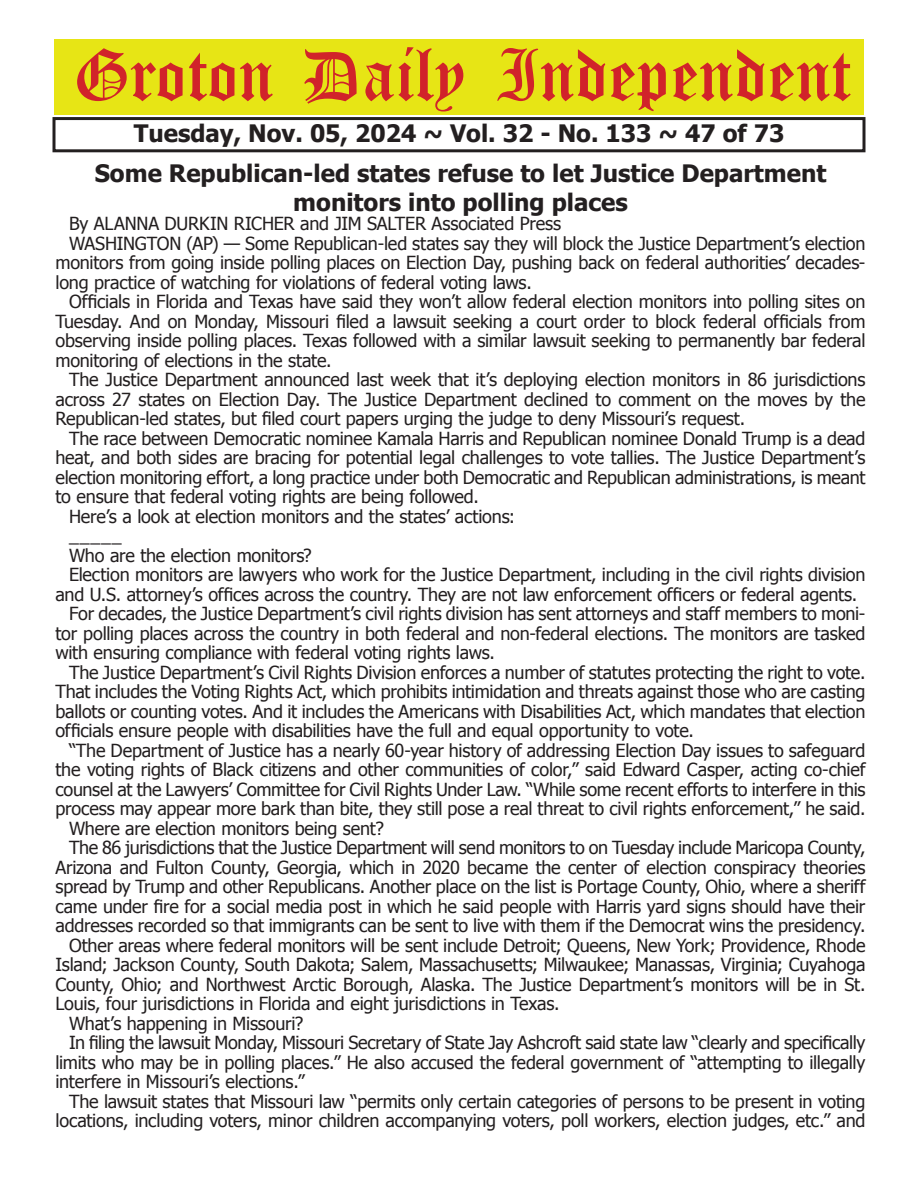
<style>
.page{position:relative;width:918px;height:1188px;background:#fff}
.page>*{position:absolute;margin:0;border:0;box-sizing:border-box;transform-origin:0 0}
.t1{font:54px "Old English Five";color:#d1232a}
.t2{font:700 24px/28.8px "Tahoma";color:#231f20;text-align:center}
.t3{font:18px "Tahoma";letter-spacing:-.015em;color:#231f20}
</style>
<div class="page">
<div style="left:52px;top:117px;width:814px;height:35px;border:3px solid #231f20"></div>
<div style="left:54px;top:40px;width:810px;height:75px;background:#e7e515"></div>
<h1 class="t1" style="left:73px;top:50px;width:779px">Groton Daily Independent</h1>
<h2 class="t2" style="left:134px;top:117px;width:652px">Tuesday, Nov. 05, 2024 ~ Vol. 32 - No. 133 ~ 47 of 73</h2>
<h2 class="t2" style="left:95px;top:157px;width:733px">Some Republican-led states refuse to let Justice Department monitors into polling places</h2>
<p class="t3" style="left:69px;top:212px;width:494px">By ALANNA DURKIN RICHER and JIM SALTER Associated Press</p>
<p class="t3" style="left:69px;top:231px;width:798px">WASHINGTON (AP) — Some Republican-led states say they will block the Justice Department’s election</p>
<p class="t3" style="left:56px;top:251px;width:812px">monitors from going inside polling places on Election Day, pushing back on federal authorities’ decades-</p>
<p class="t3" style="left:56px;top:270px;width:478px">long practice of watching for violations of federal voting laws.</p>
<p class="t3" style="left:69px;top:290px;width:798px">Officials in Florida and Texas have said they won’t allow federal election monitors into polling sites on</p>
<p class="t3" style="left:56px;top:309px;width:812px">Tuesday. And on Monday, Missouri filed a lawsuit seeking a court order to block federal officials from</p>
<p class="t3" style="left:56px;top:329px;width:812px">observing inside polling places. Texas followed with a similar lawsuit seeking to permanently bar federal</p>
<p class="t3" style="left:56px;top:348px;width:278px">monitoring of elections in the state.</p>
<p class="t3" style="left:69px;top:368px;width:798px">The Justice Department announced last week that it’s deploying election monitors in 86 jurisdictions</p>
<p class="t3" style="left:56px;top:387px;width:811px">across 27 states on Election Day. The Justice Department declined to comment on the moves by the</p>
<p class="t3" style="left:56px;top:407px;width:691px">Republican-led states, but filed court papers urging the judge to deny Missouri’s request.</p>
<p class="t3" style="left:69px;top:426px;width:798px">The race between Democratic nominee Kamala Harris and Republican nominee Donald Trump is a dead</p>
<p class="t3" style="left:56px;top:446px;width:811px">heat, and both sides are bracing for potential legal challenges to vote tallies. The Justice Department’s</p>
<p class="t3" style="left:56px;top:465px;width:812px">election monitoring effort, a long practice under both Democratic and Republican administrations, is meant</p>
<p class="t3" style="left:56px;top:485px;width:425px">to ensure that federal voting rights are being followed.</p>
<p class="t3" style="left:69px;top:504px;width:448px">Here’s a look at election monitors and the states’ actions:</p>
<p class="t3" style="left:69px;top:524px;width:54px">_____</p>
<p class="t3" style="left:69px;top:543px;width:244px">Who are the election monitors?</p>
<p class="t3" style="left:69px;top:563px;width:798px">Election monitors are lawyers who work for the Justice Department, including in the civil rights division</p>
<p class="t3" style="left:56px;top:582px;width:803px">and U.S. attorney’s offices across the country. They are not law enforcement officers or federal agents.</p>
<p class="t3" style="left:69px;top:602px;width:798px">For decades, the Justice Department’s civil rights division has sent attorneys and staff members to moni-</p>
<p class="t3" style="left:56px;top:621px;width:812px">tor polling places across the country in both federal and non-federal elections. The monitors are tasked</p>
<p class="t3" style="left:56px;top:641px;width:441px">with ensuring compliance with federal voting rights laws.</p>
<p class="t3" style="left:69px;top:660px;width:798px">The Justice Department’s Civil Rights Division enforces a number of statutes protecting the right to vote.</p>
<p class="t3" style="left:56px;top:680px;width:811px">That includes the Voting Rights Act, which prohibits intimidation and threats against those who are casting</p>
<p class="t3" style="left:56px;top:699px;width:812px">ballots or counting votes. And it includes the Americans with Disabilities Act, which mandates that election</p>
<p class="t3" style="left:56px;top:719px;width:640px">officials ensure people with disabilities have the full and equal opportunity to vote.</p>
<p class="t3" style="left:69px;top:738px;width:798px">“The Department of Justice has a nearly 60-year history of addressing Election Day issues to safeguard</p>
<p class="t3" style="left:56px;top:758px;width:811px">the voting rights of Black citizens and other communities of color,” said Edward Casper, acting co-chief</p>
<p class="t3" style="left:56px;top:777px;width:812px">counsel at the Lawyers’ Committee for Civil Rights Under Law. “While some recent efforts to interfere in this</p>
<p class="t3" style="left:56px;top:797px;width:811px">process may appear more bark than bite, they still pose a real threat to civil rights enforcement,” he said.</p>
<p class="t3" style="left:69px;top:816px;width:316px">Where are election monitors being sent?</p>
<p class="t3" style="left:69px;top:836px;width:798px">The 86 jurisdictions that the Justice Department will send monitors to on Tuesday include Maricopa County,</p>
<p class="t3" style="left:56px;top:855px;width:812px">Arizona and Fulton County, Georgia, which in 2020 became the center of election conspiracy theories</p>
<p class="t3" style="left:56px;top:875px;width:812px">spread by Trump and other Republicans. Another place on the list is Portage County, Ohio, where a sheriff</p>
<p class="t3" style="left:56px;top:894px;width:811px">came under fire for a social media post in which he said people with Harris yard signs should have their</p>
<p class="t3" style="left:56px;top:914px;width:811px">addresses recorded so that immigrants can be sent to live with them if the Democrat wins the presidency.</p>
<p class="t3" style="left:69px;top:933px;width:798px">Other areas where federal monitors will be sent include Detroit; Queens, New York; Providence, Rhode</p>
<p class="t3" style="left:56px;top:953px;width:812px">Island; Jackson County, South Dakota; Salem, Massachusetts; Milwaukee; Manassas, Virginia; Cuyahoga</p>
<p class="t3" style="left:56px;top:972px;width:811px">County, Ohio; and Northwest Arctic Borough, Alaska. The Justice Department’s monitors will be in St.</p>
<p class="t3" style="left:56px;top:992px;width:506px">Louis, four jurisdictions in Florida and eight jurisdictions in Texas.</p>
<p class="t3" style="left:69px;top:1011px;width:236px">What’s happening in Missouri?</p>
<p class="t3" style="left:69px;top:1031px;width:798px">In filing the lawsuit Monday, Missouri Secretary of State Jay Ashcroft said state law “clearly and specifically</p>
<p class="t3" style="left:56px;top:1050px;width:811px">limits who may be in polling places.” He also accused the federal government of “attempting to illegally</p>
<p class="t3" style="left:56px;top:1069px;width:251px">interfere in Missouri’s elections.”</p>
<p class="t3" style="left:69px;top:1089px;width:798px">The lawsuit states that Missouri law “permits only certain categories of persons to be present in voting</p>
<p class="t3" style="left:56px;top:1108px;width:812px">locations, including voters, minor children accompanying voters, poll workers, election judges, etc.” and</p>
</div>
